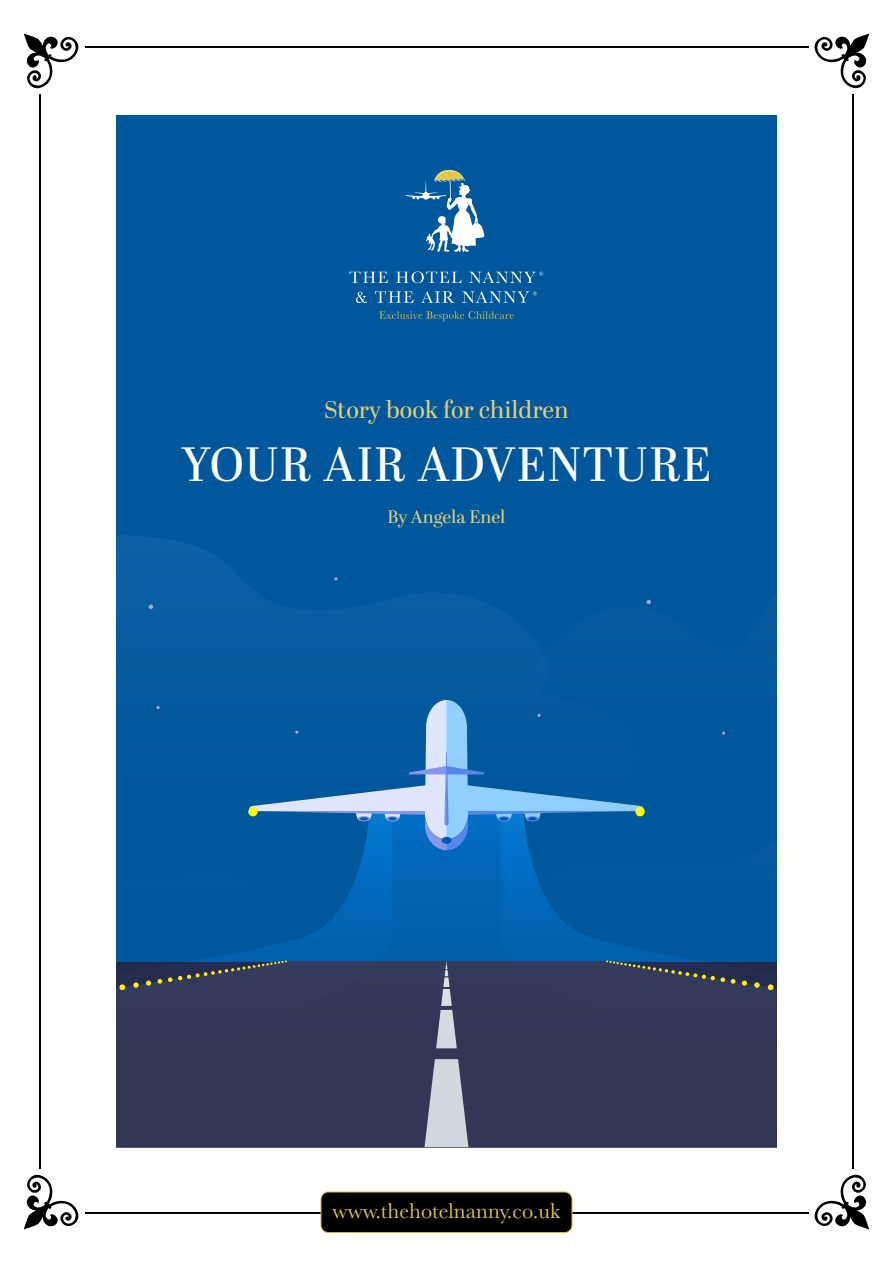
<style>
.page{position:relative;width:893px;height:1263px;background:#fff}
.page>*{position:absolute;margin:0;border:0;box-sizing:border-box;transform-origin:0 0}
.t1{font:48px "Abril Display";letter-spacing:.025em;color:#fff}
.t2{font:24px "Abril Display";color:#e2cf77}
.t3{font:22.35px "Baskerville";color:#dac455}
.t4{font:18px "Abril Display";color:#e2cf77}
</style>
<div class="page">
<div style="left:116px;top:116px;width:661px;height:1031px;background:#01579b"></div>
<svg style="left:392px;top:907px;width:108px;height:240px"></svg>
<svg style="left:500px;top:907px;width:277px;height:240px"></svg>
<svg style="left:116px;top:907px;width:276px;height:240px"></svg>
<svg style="left:341px;top:731px;width:385px;height:176px"></svg>
<svg style="left:116px;top:536px;width:521px;height:288px"></svg>
<hr style="left:852px;top:94px;width:2px;height:1074px;background:#000">
<svg style="left:24px;top:34px;width:54px;height:54px"></svg>
<svg style="left:24px;top:1175px;width:54px;height:54px"></svg>
<svg style="left:814px;top:1175px;width:55px;height:54px"></svg>
<svg style="left:814px;top:34px;width:55px;height:54px"></svg>
<hr style="left:85px;top:46px;width:723px;height:2px;background:#000">
<hr style="left:85px;top:1213px;width:723px;height:1px;background:#000">
<div style="left:321px;top:1192px;width:251px;height:40px;background:#000;border-radius:7px"></div>
<div style="left:320px;top:1191px;width:252px;height:42px;border:1px solid #dac556;border-radius:7px"></div>
<svg style="left:405px;top:169px;width:79px;height:83px"></svg>
<svg style="left:350px;top:272px;width:38px;height:11px"></svg>
<svg style="left:396px;top:272px;width:65px;height:11px"></svg>
<svg style="left:469px;top:272px;width:74px;height:11px"></svg>
<svg style="left:356px;top:292px;width:11px;height:11px"></svg>
<svg style="left:375px;top:291px;width:38px;height:12px"></svg>
<svg style="left:421px;top:291px;width:33px;height:12px"></svg>
<svg style="left:462px;top:291px;width:75px;height:12px"></svg>
<svg style="left:379px;top:311px;width:135px;height:10px"></svg>
<hr style="left:39px;top:94px;width:2px;height:1074px;background:#000">
<p class="t2" style="left:324px;top:394px;width:246px">Story book for children</p>
<p class="t1" style="left:181px;top:432px;width:532px">YOUR AIR ADVENTURE</p>
<p class="t4" style="left:387px;top:505px;width:120px">By Angela Enel</p>
<p class="t3" style="left:333px;top:1197px;width:229px">www.thehotelnanny.co.uk</p>
</div>
